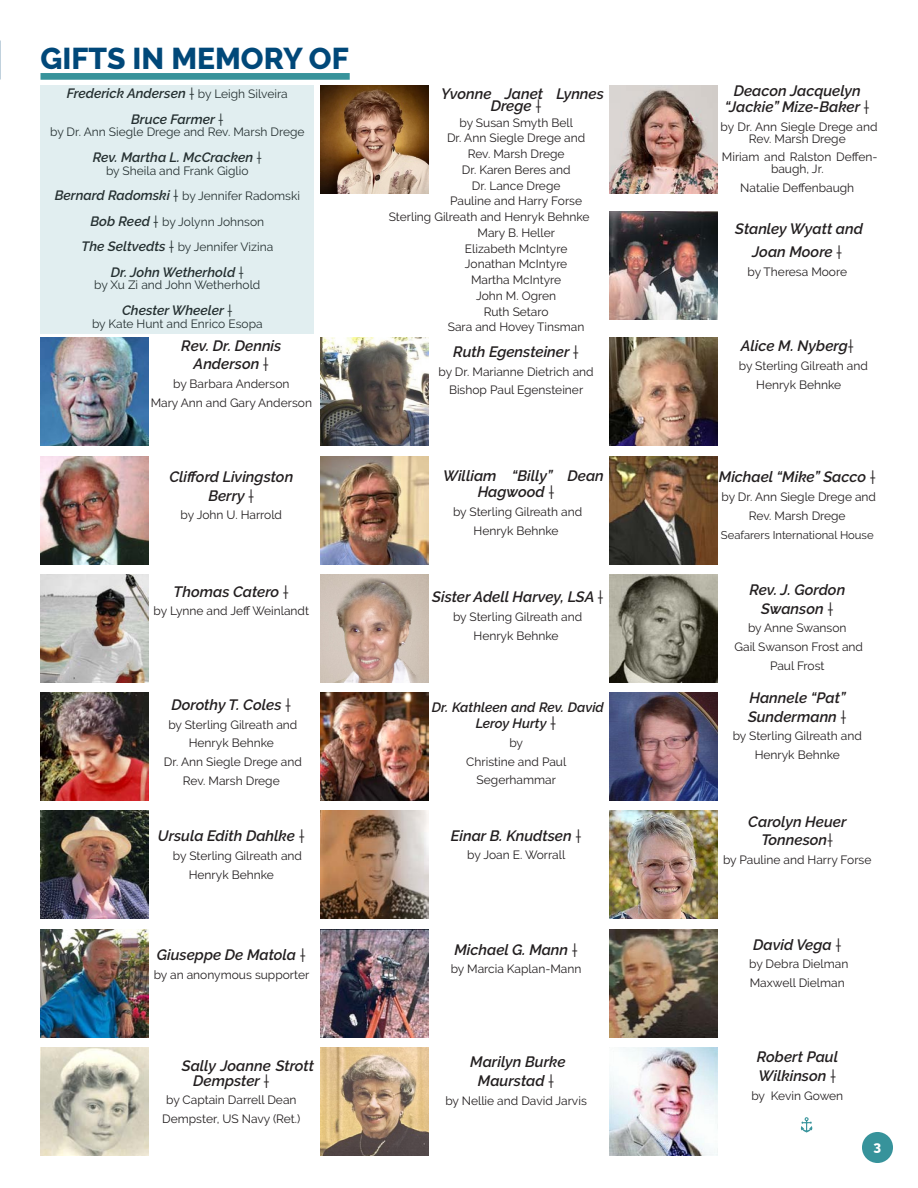
<style>
.page{position:relative;width:918px;height:1188px;background:#fff}
.page>*{position:absolute;margin:0;border:0;box-sizing:border-box;transform-origin:0 0}
.t1{font:800 30px "Raleway";color:#004879}
.t2{font:italic 600 15px/15px "Raleway";color:#231f20}
.t3{font:italic 600 13.5px/16.5px "Raleway";color:#231f20;text-align:center}
.t4{font:800 13.5px "Raleway";color:#fff}
.t5{font:12px/12px "Raleway";color:#231f20;text-align:center}
.t6{font:11.25px "Raleway";color:#231f20}
.s1{font-weight:400;font-style:normal}
.s2{font-weight:400;font-style:normal;font-size:12px}
.s3{font-weight:600;font-style:italic;font-size:13.5px}
.s4{font-size:13.5px}
.s5{font-weight:400;font-style:normal;font-size:15px}
</style>
<div class="page">
<div style="left:862px;top:1132px;width:31px;height:31px;background:#37939b;border-radius:50%"></div>
<hr style="left:0;top:517px;width:1px;height:206px;background:#37939b">
<div style="left:40px;top:73px;width:310px;height:7px;background:#37939b"></div>
<img style="left:40px;top:338px;width:108px;height:108px">
<img style="left:609px;top:1047px;width:108px;height:108px">
<svg style="left:800px;top:1117px;width:13px;height:16px"></svg>
<img style="left:40px;top:1047px;width:108px;height:108px">
<img style="left:40px;top:929px;width:108px;height:108px">
<img style="left:320px;top:85px;width:108px;height:108px">
<img style="left:320px;top:1047px;width:108px;height:108px">
<img style="left:609px;top:212px;width:108px;height:108px">
<img style="left:609px;top:85px;width:108px;height:108px">
<img style="left:320px;top:811px;width:108px;height:108px">
<img style="left:320px;top:456px;width:108px;height:108px">
<img style="left:40px;top:811px;width:108px;height:108px">
<img style="left:609px;top:574px;width:108px;height:108px">
<img style="left:320px;top:338px;width:108px;height:108px">
<img style="left:40px;top:456px;width:108px;height:108px">
<img style="left:320px;top:574px;width:108px;height:108px">
<img style="left:320px;top:693px;width:108px;height:108px">
<img style="left:320px;top:929px;width:108px;height:108px">
<img style="left:609px;top:693px;width:108px;height:108px">
<img style="left:609px;top:811px;width:108px;height:108px">
<img style="left:609px;top:456px;width:108px;height:108px">
<img style="left:609px;top:338px;width:108px;height:108px">
<img style="left:40px;top:693px;width:108px;height:108px">
<img style="left:41px;top:574px;width:107px;height:108px">
<img style="left:609px;top:929px;width:108px;height:108px">
<div style="left:40px;top:85px;width:274px;height:249px;background:#e1eef0"></div>
<p class="t1" style="left:40px;top:41px;width:310px">GIFTS IN MEMORY OF</p>
<p class="t3" style="left:67px;top:85px;width:222px">Frederick Andersen <span class="s1">†</span> <span class="s2">by Leigh Silveira</span></p>
<p class="t3" style="left:131px;top:111px;width:94px">Bruce Farmer <span class="s1">†</span></p>
<p class="t5" style="left:50px;top:126px;width:256px">by Dr. Ann Siegle Drege and Rev. Marsh Drege</p>
<p class="t3" style="left:93px;top:149px;width:171px">Rev. Martha L. McCracken <span class="s1">†</span></p>
<p class="t5" style="left:106px;top:164px;width:144px">by Sheila and Frank Giglio</p>
<p class="t5" style="left:55px;top:190px;width:247px"><span class="s3">Bernard Radomski</span> <span class="s4">†</span> by Jennifer Radomski</p>
<p class="t5" style="left:90px;top:215px;width:175px"><span class="s3">Bob Reed</span> <span class="s4">†</span> by Jolynn Johnson</p>
<p class="t5" style="left:81px;top:241px;width:193px"><span class="s3">The Seltvedts</span> <span class="s4">†</span> by Jennifer Vizina</p>
<p class="t3" style="left:111px;top:264px;width:135px">Dr. John Wetherhold <span class="s1">†</span></p>
<p class="t5" style="left:94px;top:279px;width:168px">by Xu Zi and John Wetherhold</p>
<p class="t3" style="left:122px;top:302px;width:112px">Chester Wheeler <span class="s1">†</span></p>
<p class="t5" style="left:92px;top:317px;width:172px">by Kate Hunt and Enrico Esopa</p>
<p class="t2" style="left:181px;top:338px;width:102px">Rev. Dr. Dennis</p>
<p class="t2" style="left:194px;top:357px;width:77px">Anderson <span class="s1">†</span></p>
<p class="t5" style="left:173px;top:378px;width:118px">by Barbara Anderson</p>
<p class="t5" style="left:151px;top:397px;width:163px">Mary Ann and Gary Anderson</p>
<p class="t2" style="left:169px;top:469px;width:125px">Clifford Livingston</p>
<p class="t2" style="left:208px;top:488px;width:48px">Berry <span class="s1">†</span></p>
<p class="t5" style="left:181px;top:509px;width:103px">by John U. Harrold</p>
<p class="t2" style="left:174px;top:584px;width:117px">Thomas Catero <span class="s1">†</span></p>
<p class="t5" style="left:154px;top:605px;width:157px">by Lynne and Jeff Weinlandt</p>
<p class="t2" style="left:172px;top:697px;width:121px">Dorothy T. Coles <span class="s1">†</span></p>
<p class="t5" style="left:168px;top:718px;width:131px">by Sterling Gilreath and</p>
<p class="t5" style="left:189px;top:737px;width:87px">Henryk Behnke</p>
<p class="t5" style="left:164px;top:756px;width:140px">Dr. Ann Siegle Drege and</p>
<p class="t5" style="left:183px;top:775px;width:98px">Rev. Marsh Drege</p>
<p class="t2" style="left:158px;top:828px;width:148px">Ursula Edith Dahlke <span class="s1">†</span></p>
<p class="t5" style="left:173px;top:850px;width:131px">by Sterling Gilreath and</p>
<p class="t5" style="left:189px;top:868px;width:87px">Henryk Behnke</p>
<p class="t2" style="left:157px;top:948px;width:150px">Giuseppe De Matola <span class="s1">†</span></p>
<p class="t5" style="left:154px;top:969px;width:157px">by an anonymous supporter</p>
<p class="t2" style="left:193px;top:1058px;width:123px;text-indent:-11px">Sally Joanne Strott<br>Dempster <span class="s1">†</span></p>
<p class="t5" style="left:166px;top:1094px;width:132px">by Captain Darrell Dean</p>
<p class="t5" style="left:162px;top:1113px;width:140px">Dempster, US Navy (Ret.)</p>
<p class="t2" style="left:491px;top:88px;width:115px;line-height:12px;text-indent:-50px">Yvonne Janet Lynnes<br>Drege <span class="s1">†</span></p>
<p class="t5" style="left:460px;top:116px;width:115px">by Susan Smyth Bell</p>
<p class="t5" style="left:447px;top:132px;width:140px">Dr. Ann Siegle Drege and</p>
<p class="t5" style="left:468px;top:148px;width:98px">Rev. Marsh Drege</p>
<p class="t5" style="left:462px;top:164px;width:110px">Dr. Karen Beres and</p>
<p class="t5" style="left:472px;top:179px;width:90px">Dr. Lance Drege</p>
<p class="t5" style="left:450px;top:195px;width:134px">Pauline and Harry Forse</p>
<p class="t5" style="left:389px;top:211px;width:202px">Sterling Gilreath and Henryk Behnke</p>
<p class="t5" style="left:478px;top:227px;width:79px">Mary B. Heller</p>
<p class="t5" style="left:465px;top:242px;width:104px">Elizabeth McIntyre</p>
<p class="t5" style="left:465px;top:258px;width:104px">Jonathan McIntyre</p>
<p class="t5" style="left:471px;top:274px;width:92px">Martha McIntyre</p>
<p class="t5" style="left:476px;top:290px;width:82px">John M. Ogren</p>
<p class="t5" style="left:484px;top:305px;width:66px">Ruth Setaro</p>
<p class="t5" style="left:448px;top:321px;width:138px">Sara and Hovey Tinsman</p>
<p class="t2" style="left:453px;top:344px;width:127px">Ruth Egensteiner <span class="s1">†</span></p>
<p class="t5" style="left:439px;top:365px;width:157px">by Dr. Marianne Dietrich and</p>
<p class="t5" style="left:449px;top:384px;width:136px">Bishop Paul Egensteiner</p>
<p class="t2" style="left:478px;top:467px;width:128px;line-height:16.5px;text-indent:-35px">William “Billy” Dean<br>Hagwood <span class="s1">†</span></p>
<p class="t5" style="left:453px;top:506px;width:131px">by Sterling Gilreath and</p>
<p class="t5" style="left:474px;top:524px;width:87px">Henryk Behnke</p>
<p class="t2" style="left:432px;top:589px;width:173px">Sister Adell Harvey, LSA <span class="s1">†</span></p>
<p class="t5" style="left:453px;top:611px;width:131px">by Sterling Gilreath and</p>
<p class="t5" style="left:474px;top:629px;width:87px">Henryk Behnke</p>
<p class="t3" style="left:432px;top:699px;width:173px">Dr. Kathleen and Rev. David<br>Leroy Hurty <span class="s5">†</span></p>
<p class="t5" style="left:509px;top:737px;width:15px">by</p>
<p class="t5" style="left:466px;top:755px;width:102px">Christine and Paul</p>
<p class="t5" style="left:477px;top:774px;width:81px">Segerhammar</p>
<p class="t2" style="left:451px;top:828px;width:132px">Einar B. Knudtsen <span class="s1">†</span></p>
<p class="t5" style="left:467px;top:849px;width:100px">by Joan E. Worrall</p>
<p class="t2" style="left:454px;top:942px;width:125px">Michael G. Mann <span class="s1">†</span></p>
<p class="t5" style="left:451px;top:963px;width:132px">by Marcia Kaplan-Mann</p>
<p class="t2" style="left:470px;top:1054px;width:97px">Marilyn Burke</p>
<p class="t2" style="left:478px;top:1073px;width:78px">Maurstad <span class="s1">†</span></p>
<p class="t5" style="left:445px;top:1094px;width:143px">by Nellie and David Jarvis</p>
<p class="t2" style="left:734px;top:83px;width:129px">Deacon Jacquelyn</p>
<p class="t2" style="left:725px;top:99px;width:146px">“Jackie” Mize-Baker <span class="s1">†</span></p>
<p class="t5" style="left:721px;top:120px;width:158px">by Dr. Ann Siegle Drege and<br>Rev. Marsh Drege</p>
<p class="t5" style="left:722px;top:151px;width:157px">Miriam and Ralston Deffen&shy;baugh, Jr.</p>
<p class="t5" style="left:740px;top:182px;width:115px">Natalie Deffenbaugh</p>
<p class="t2" style="left:735px;top:221px;width:129px">Stanley Wyatt and</p>
<p class="t2" style="left:752px;top:244px;width:92px">Joan Moore <span class="s1">†</span></p>
<p class="t5" style="left:748px;top:266px;width:101px">by Theresa Moore</p>
<p class="t2" style="left:741px;top:338px;width:115px">Alice M. Nyberg<span class="s1">†</span></p>
<p class="t5" style="left:739px;top:360px;width:131px">by Sterling Gilreath and</p>
<p class="t5" style="left:756px;top:378px;width:87px">Henryk Behnke</p>
<p class="t2" style="left:719px;top:469px;width:158px">Michael “Mike” Sacco <span class="s1">†</span></p>
<p class="t5" style="left:722px;top:491px;width:156px">by Dr. Ann Siegle Drege and</p>
<p class="t5" style="left:749px;top:510px;width:98px">Rev. Marsh Drege</p>
<p class="t6" style="left:721px;top:528px;width:154px">Seafarers International House</p>
<p class="t2" style="left:749px;top:582px;width:97px">Rev. J. Gordon</p>
<p class="t2" style="left:761px;top:601px;width:74px">Swanson <span class="s1">†</span></p>
<p class="t5" style="left:748px;top:622px;width:100px">by Anne Swanson</p>
<p class="t5" style="left:735px;top:641px;width:130px">Gail Swanson Frost and</p>
<p class="t5" style="left:770px;top:660px;width:56px">Paul Frost</p>
<p class="t2" style="left:749px;top:690px;width:98px">Hannele “Pat”</p>
<p class="t2" style="left:748px;top:709px;width:100px">Sundermann <span class="s1">†</span></p>
<p class="t5" style="left:733px;top:730px;width:131px">by Sterling Gilreath and</p>
<p class="t5" style="left:755px;top:749px;width:87px">Henryk Behnke</p>
<p class="t2" style="left:748px;top:814px;width:100px">Carolyn Heuer</p>
<p class="t2" style="left:761px;top:832px;width:73px">Tonneson<span class="s1">†</span></p>
<p class="t5" style="left:723px;top:854px;width:150px">by Pauline and Harry Forse</p>
<p class="t2" style="left:753px;top:937px;width:90px">David Vega <span class="s1">†</span></p>
<p class="t5" style="left:749px;top:958px;width:101px">by Debra Dielman</p>
<p class="t5" style="left:750px;top:977px;width:96px">Maxwell Dielman</p>
<p class="t2" style="left:757px;top:1049px;width:83px">Robert Paul</p>
<p class="t2" style="left:758px;top:1068px;width:79px">Wilkinson <span class="s1">†</span></p>
<p class="t5" style="left:751px;top:1089px;width:93px">by Kevin Gowen</p>
<p class="t4" style="left:874px;top:1139px;width:9px">3</p>
</div>
